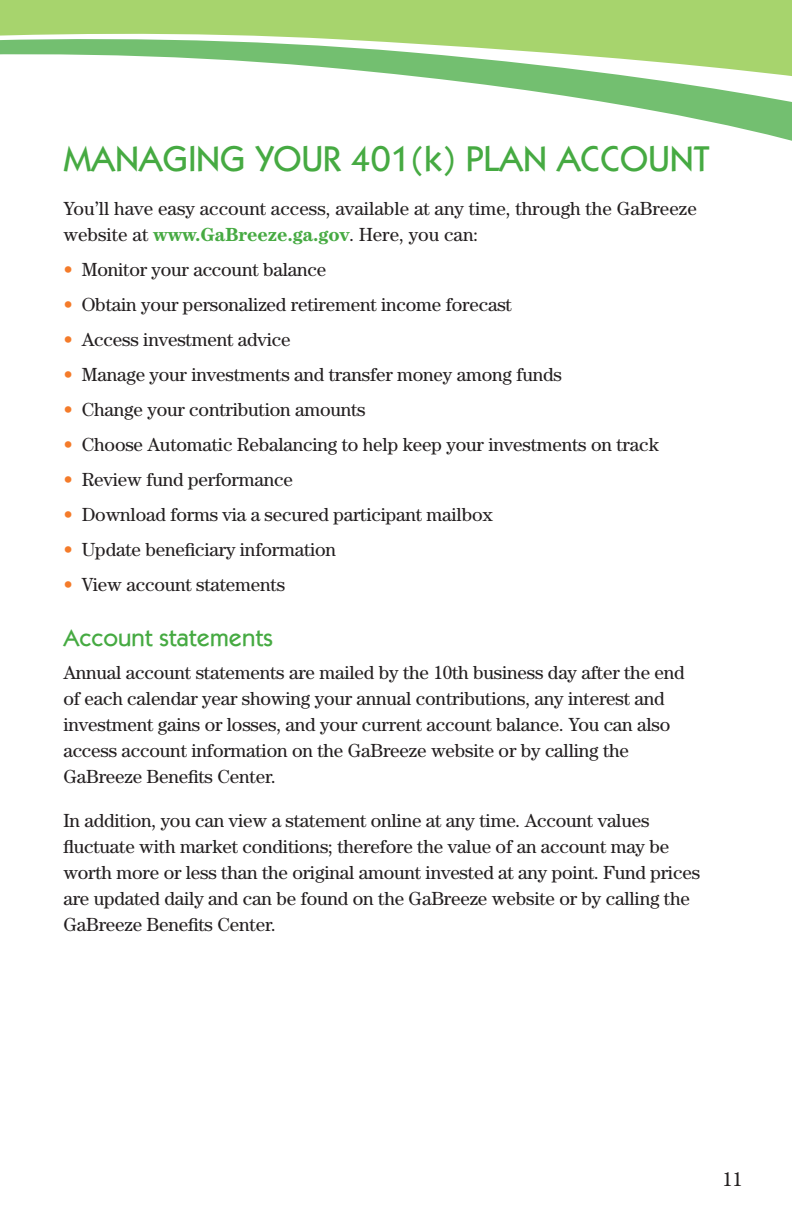
<style>
.page{position:relative;width:792px;height:1224px;background:#fff}
.page>*{position:absolute;margin:0;border:0;box-sizing:border-box;transform-origin:0 0}
.HEADLINE{font:500 36px "Itc Kabel";letter-spacing:-.005em;color:#46aa42}
.SUBHEAD{font:500 24px "Itc Kabel";color:#46aa42}
.SUBHEAD-2{font:20px "Century";color:#231f20}
.Body_Copy{font:19px/26px "Century";letter-spacing:-.01em;color:#231f20}
.s1{font-weight:700;color:#46aa42}
.s2{color:#f47b2a}
</style>
<div class="page">
<svg style="left:0;top:0;width:792px;height:141px"></svg>
<p class="HEADLINE" style="left:63px;top:137px;width:648px">MANAGING YOUR 401(k) PLAN ACCOUNT</p>
<p class="Body_Copy" style="left:63px;top:195px;width:635px">You’ll have easy account access, available at any time, through the GaBreeze website at <span class="s1">www.GaBreeze.ga.gov</span>. Here, you can:</p>
<p class="Body_Copy" style="left:63px;top:256px;width:265px"><span class="s2">•</span> Monitor your account balance</p>
<p class="Body_Copy" style="left:63px;top:291px;width:450px"><span class="s2">•</span> Obtain your personalized retirement income forecast</p>
<p class="Body_Copy" style="left:63px;top:326px;width:229px"><span class="s2">•</span> Access investment advice</p>
<p class="Body_Copy" style="left:63px;top:361px;width:500px"><span class="s2">•</span> Manage your investments and transfer money among funds</p>
<p class="Body_Copy" style="left:63px;top:396px;width:304px"><span class="s2">•</span> Change your contribution amounts</p>
<p class="Body_Copy" style="left:63px;top:431px;width:597px"><span class="s2">•</span> Choose Automatic Rebalancing to help keep your investments on track</p>
<p class="Body_Copy" style="left:63px;top:466px;width:231px"><span class="s2">•</span> Review fund performance</p>
<p class="Body_Copy" style="left:63px;top:501px;width:431px"><span class="s2">•</span> Download forms via a secured participant mailbox</p>
<p class="Body_Copy" style="left:63px;top:536px;width:274px"><span class="s2">•</span> Update beneficiary information</p>
<p class="Body_Copy" style="left:63px;top:571px;width:223px"><span class="s2">•</span> View account statements</p>
<p class="SUBHEAD" style="left:63px;top:624px;width:211px">Account statements</p>
<p class="Body_Copy" style="left:63px;top:659px;width:623px">Annual account statements are mailed by the 10th business day after the end of each calendar year showing your annual contributions, any interest and investment gains or losses, and your current account balance. You can also access account information on the GaBreeze website or by calling the GaBreeze Benefits Center.</p>
<p class="Body_Copy" style="left:63px;top:807px;width:638px">In addition, you can view a statement online at any time. Account values fluctuate with market conditions; therefore the value of an account may be worth more or less than the original amount invested at any point. Fund prices are updated daily and can be found on the GaBreeze website or by calling the GaBreeze Benefits Center.</p>
<p class="SUBHEAD-2" style="left:723px;top:1167px;width:21px">11</p>
</div>
